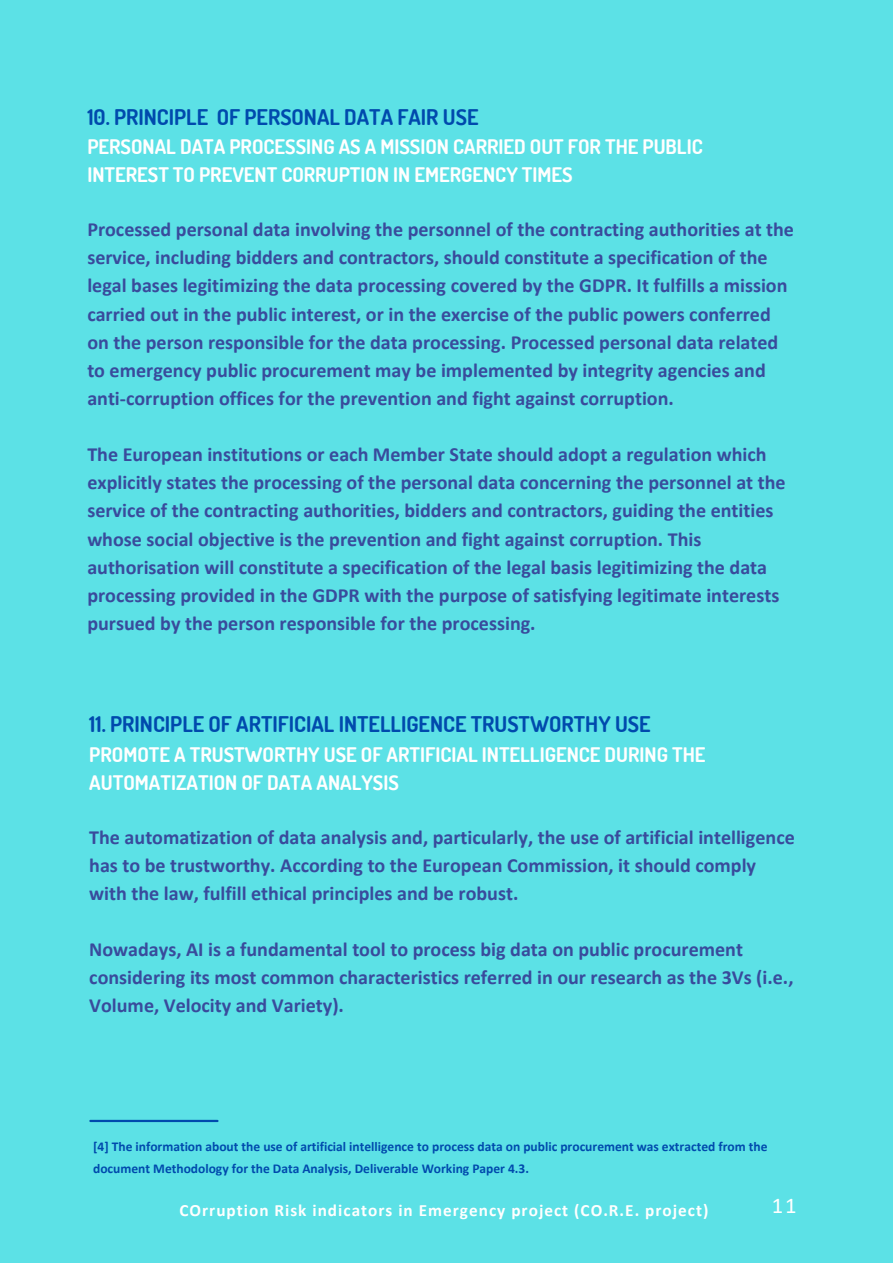
<style>
.page{position:relative;width:893px;height:1264px;background:#fff}
.page>*{position:absolute;margin:0;border:0;box-sizing:border-box;transform-origin:0 0}
.t1{font:22.65px "Calibri";color:#fff}
.t2{font:700 21.6px "Dosis";color:#004aad}
.t3{font:700 20.1px/28px "Calibri";color:#394b9c}
.t4{font:700 20.1px "Dosis";color:#fff}
.t5{font:700 17.25px "Calibri";letter-spacing:.06em;color:#fff}
.t6{font:700 13.5px/21.3px "Calibri";color:#004aad}
</style>
<div class="page">
<div style="left:0;top:0;width:892px;height:1262px;background:#5ce1e6"></div>
<hr style="left:90px;top:1119px;width:127px;height:3px;background:#004aad">
<p class="t2" style="left:87px;top:102px;width:392px">10. PRINCIPLE OF PERSONAL DATA FAIR USE</p>
<p class="t4" style="left:87px;top:133px;width:617px">PERSONAL DATA PROCESSING AS A MISSION CARRIED OUT FOR THE PUBLIC</p>
<p class="t4" style="left:87px;top:162px;width:487px">INTEREST TO PREVENT CORRUPTION IN EMERGENCY TIMES</p>
<p class="t3" style="left:87px;top:217px;width:708px">Processed personal data involving the personnel of the contracting authorities at the service, including bidders and contractors, should constitute a specification of the legal bases legitimizing the data processing covered by the GDPR. It fulfills a mission carried out in the public interest, or in the exercise of the public powers conferred on the person responsible for the data processing. Processed personal data related to emergency public procurement may be implemented by integrity agencies and anti-corruption offices for the prevention and fight against corruption.</p>
<p class="t3" style="left:87px;top:442px;width:699px">The European institutions or each Member State should adopt a regulation which explicitly states the processing of the personal data concerning the personnel at the service of the contracting authorities, bidders and contractors, guiding the entities whose social objective is the prevention and fight against corruption. This authorisation will constitute a specification of the legal basis legitimizing the data processing provided in the GDPR with the purpose of satisfying legitimate interests pursued by the person responsible for the processing.</p>
<p class="t2" style="left:89px;top:710px;width:563px">11. PRINCIPLE OF ARTIFICIAL INTELLIGENCE TRUSTWORTHY USE</p>
<p class="t4" style="left:89px;top:741px;width:617px">PROMOTE A TRUSTWORTHY USE OF ARTIFICIAL INTELLIGENCE DURING THE</p>
<p class="t4" style="left:89px;top:769px;width:311px">AUTOMATIZATION OF DATA ANALYSIS</p>
<p class="t3" style="left:89px;top:824px;width:707px">The automatization of data analysis and, particularly, the use of artificial intelligence has to be trustworthy. According to the European Commission, it should comply with the law, fulfill ethical principles and be robust.</p>
<p class="t3" style="left:89px;top:937px;width:705px">Nowadays, AI is a fundamental tool to process big data on public procurement considering its most common characteristics referred in our research as the 3Vs (i.e.,<br>Volume, Velocity and Variety).</p>
<p class="t6" style="left:93px;top:1137px;width:675px">[4] The information about the use of artificial intelligence to process data on public procurement was extracted from the document Methodology for the Data Analysis, Deliverable Working Paper 4.3.</p>
<p class="t5" style="left:179px;top:1202px;width:530px">COrruption Risk indicators in Emergency project (CO.R.E. project)</p>
<p class="t1" style="left:771px;top:1195px;width:26px">11</p>
</div>
